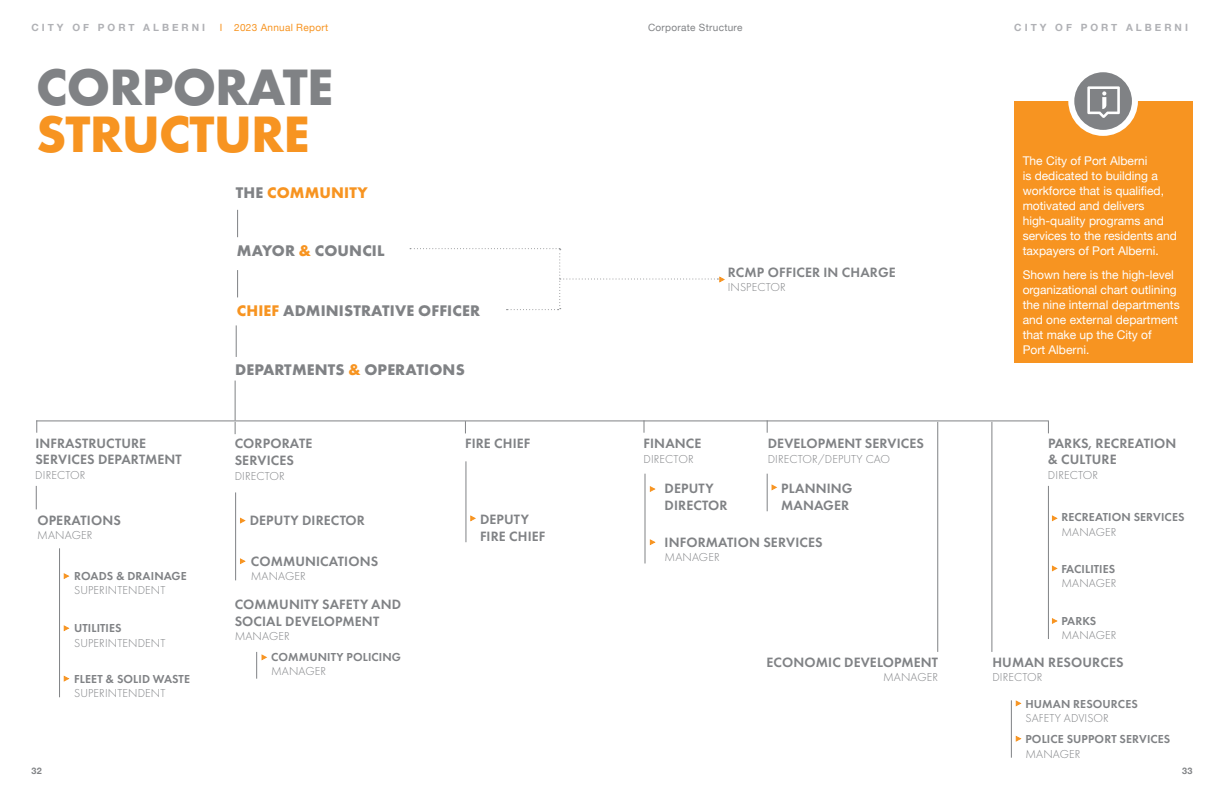
<style>
.page{position:relative;width:1224px;height:792px;background:#fff}
.page>*{position:absolute;margin:0;border:0;box-sizing:border-box;transform-origin:0 0}
.H1_-_grey{font:700 47px/47px "Futura";letter-spacing:-.02em;color:#808285}
.H2_Grey{font:700 16px "Futura PT";letter-spacing:.01em;color:#808285}
.H2_Grey-2{font:700 16px "Futura PT";letter-spacing:.01em;color:#f79421}
.H3_Grey{font:600 14px/16.8px "Futura PT";letter-spacing:.01em;color:#808285}
.Body_Text{font:12px/15px "Helvetica Neue";color:#fff}
.H4_Grey{font:600 12px/14.4px "Futura PT";letter-spacing:.01em;color:#808285}
.H3_Grey-2{font:300 12px "Futura PT";letter-spacing:.01em;color:#808285}
.H4_Grey-2{font:300 12px/14.4px "Futura PT";letter-spacing:.01em;color:#808285}
.Footer_Text{font:700 10px "Helvetica Neue";letter-spacing:.3em;color:#b0b1b5}
.Header_Text_Section{font:10px "Helvetica Neue";letter-spacing:.03em;color:#808285}
.Footer_Text-2{font:10px "Helvetica Neue";letter-spacing:.03em;color:#f79421}
.t1{font:700 9px "Helvetica Neue";color:#808285}
.s1{color:#f79421}
.s2{color:#808285}
.s3{font-weight:300}
.s4{font-weight:600}
</style>
<div class="page">
<svg style="left:36px;top:421px;width:1px;height:12px"></svg>
<svg style="left:235px;top:422px;width:1px;height:12px"></svg>
<svg style="left:465px;top:421px;width:1px;height:12px"></svg>
<svg style="left:237px;top:210px;width:1px;height:27px"></svg>
<svg style="left:237px;top:270px;width:1px;height:27px"></svg>
<hr style="left:236px;top:325px;width:1px;height:32px;background:#808285">
<svg style="left:36px;top:486px;width:1px;height:23px"></svg>
<hr style="left:235px;top:492px;width:1px;height:88px;background:#808285">
<hr style="left:465px;top:461px;width:1px;height:81px;background:#808285">
<hr style="left:767px;top:474px;width:1px;height:37px;background:#808285">
<hr style="left:235px;top:381px;width:1px;height:39px;background:#808285">
<hr style="left:59px;top:548px;width:1px;height:149px;background:#808285">
<svg style="left:63px;top:675px;width:7px;height:7px"></svg>
<svg style="left:63px;top:573px;width:7px;height:6px"></svg>
<svg style="left:240px;top:517px;width:6px;height:7px"></svg>
<svg style="left:470px;top:515px;width:6px;height:7px"></svg>
<svg style="left:771px;top:484px;width:7px;height:7px"></svg>
<svg style="left:240px;top:558px;width:6px;height:7px"></svg>
<svg style="left:63px;top:625px;width:7px;height:7px"></svg>
<svg style="left:256px;top:652px;width:11px;height:27px"></svg>
<hr style="left:36px;top:420px;width:1013px;height:1px;background:#808285">
<hr style="left:937px;top:422px;width:1px;height:230px;background:#808285">
<svg style="left:644px;top:420px;width:1px;height:13px"></svg>
<svg style="left:767px;top:420px;width:1px;height:13px"></svg>
<svg style="left:410px;top:248px;width:315px;height:62px"></svg>
<hr style="left:991px;top:422px;width:1px;height:230px;background:#808285">
<svg style="left:1048px;top:421px;width:1px;height:12px"></svg>
<hr style="left:1048px;top:486px;width:1px;height:153px;background:#808285">
<svg style="left:1051px;top:515px;width:7px;height:7px"></svg>
<svg style="left:1051px;top:565px;width:7px;height:7px"></svg>
<svg style="left:1051px;top:618px;width:7px;height:6px"></svg>
<div style="left:1014px;top:101px;width:178px;height:262px;background:#f79421"></div>
<svg style="left:1071px;top:69px;width:64px;height:64px;background:#959799"></svg>
<div style="left:1068px;top:66px;width:70px;height:70px;border:6px solid #fff;border-radius:50%"></div>
<svg style="left:1087px;top:86px;width:33px;height:32px"></svg>
<hr style="left:644px;top:474px;width:2px;height:89px;background:#808285">
<svg style="left:649px;top:486px;width:7px;height:6px"></svg>
<svg style="left:649px;top:539px;width:7px;height:6px"></svg>
<svg style="left:1015px;top:735px;width:7px;height:7px"></svg>
<svg style="left:1015px;top:700px;width:7px;height:7px"></svg>
<hr style="left:1011px;top:700px;width:1px;height:58px;background:#808285">
<p class="Footer_Text" style="left:32px;top:19px;width:175px">CITY OF PORT ALBERNI</p>
<p class="Footer_Text-2" style="left:220px;top:20px;width:110px">I 2023 Annual Report</p>
<p class="H1_-_grey" style="left:36px;top:64px;width:299px">CORPORATE<br><span class="s1">STRUCTURE</span></p>
<p class="H2_Grey-2" style="left:236px;top:182px;width:133px"><span class="s2">THE</span> COMMUNITY</p>
<p class="H2_Grey" style="left:237px;top:240px;width:149px">MAYOR <span class="s1">&amp;</span> COUNCIL</p>
<p class="H2_Grey" style="left:237px;top:301px;width:245px"><span class="s1">CHIEF</span> ADMINISTRATIVE OFFICER</p>
<p class="H3_Grey" style="left:35px;top:434px;width:148px">INFRASTRUCTURE<br>SERVICES DEPARTMENT</p>
<p class="H3_Grey-2" style="left:35px;top:468px;width:52px">DIRECTOR</p>
<p class="H3_Grey" style="left:37px;top:512px;width:85px">OPERATIONS</p>
<p class="H3_Grey-2" style="left:37px;top:528px;width:57px">MANAGER</p>
<p class="H4_Grey" style="left:74px;top:568px;width:114px">ROADS &amp; DRAINAGE<br><span class="s3">SUPERINTENDENT</span></p>
<p class="H4_Grey-2" style="left:74px;top:621px;width:93px"><span class="s4">UTILITIES<br></span>SUPERINTENDENT</p>
<p class="H4_Grey" style="left:74px;top:672px;width:117px">FLEET &amp; SOLID WASTE</p>
<p class="H4_Grey-2" style="left:74px;top:686px;width:93px">SUPERINTENDENT</p>
<h2 class="H2_Grey" style="left:235px;top:359px;width:231px">DEPARTMENTS <span class="s1">&amp;</span> OPERATIONS</h2>
<p class="H3_Grey" style="left:235px;top:435px;width:79px">CORPORATE<br>SERVICES</p>
<p class="H3_Grey-2" style="left:235px;top:469px;width:52px">DIRECTOR</p>
<p class="H3_Grey" style="left:465px;top:434px;width:67px">FIRE CHIEF</p>
<p class="H3_Grey" style="left:250px;top:512px;width:117px">DEPUTY DIRECTOR</p>
<p class="H3_Grey" style="left:480px;top:511px;width:67px">DEPUTY<br>FIRE CHIEF</p>
<p class="H3_Grey" style="left:251px;top:553px;width:129px">COMMUNICATIONS</p>
<p class="H3_Grey-2" style="left:251px;top:570px;width:57px">MANAGER</p>
<p class="H3_Grey" style="left:235px;top:596px;width:168px">COMMUNITY SAFETY AND<br>SOCIAL DEVELOPMENT</p>
<p class="H3_Grey-2" style="left:235px;top:630px;width:57px">MANAGER</p>
<p class="H4_Grey" style="left:271px;top:650px;width:131px">COMMUNITY POLICING</p>
<p class="H4_Grey-2" style="left:271px;top:664px;width:57px">MANAGER</p>
<p class="Header_Text_Section" style="left:648px;top:20px;width:96px">Corporate Structure</p>
<p class="H3_Grey" style="left:728px;top:263px;width:170px">RCMP OFFICER IN CHARGE</p>
<p class="H3_Grey-2" style="left:728px;top:280px;width:60px">INSPECTOR</p>
<p class="H3_Grey" style="left:644px;top:435px;width:59px">FINANCE</p>
<p class="H3_Grey-2" style="left:644px;top:452px;width:52px">DIRECTOR</p>
<p class="H3_Grey" style="left:768px;top:435px;width:158px">DEVELOPMENT SERVICES</p>
<p class="H3_Grey-2" style="left:768px;top:452px;width:124px">DIRECTOR/DEPUTY CAO</p>
<p class="H3_Grey" style="left:665px;top:480px;width:64px">DEPUTY<br>DIRECTOR</p>
<p class="H3_Grey" style="left:781px;top:480px;width:73px">PLANNING</p>
<p class="H3_Grey" style="left:781px;top:497px;width:69px">MANAGER</p>
<p class="H3_Grey" style="left:665px;top:533px;width:160px">INFORMATION SERVICES</p>
<p class="H3_Grey-2" style="left:665px;top:550px;width:57px">MANAGER</p>
<p class="H3_Grey" style="left:767px;top:654px;width:173px">ECONOMIC DEVELOPMENT</p>
<p class="H3_Grey-2" style="left:883px;top:671px;width:57px">MANAGER</p>
<p class="Footer_Text" style="left:1014px;top:19px;width:175px">CITY OF PORT ALBERNI</p>
<p class="Body_Text" style="left:1023px;top:154px;width:156px">The City of Port Alberni<br>is dedicated to building a workforce that is qualified, motivated and delivers high-quality programs and services to the residents and taxpayers of Port Alberni.</p>
<p class="Body_Text" style="left:1023px;top:268px;width:158px">Shown here is the high-level organizational chart outlining the nine internal departments and one external department that make up the City of<br>Port Alberni.</p>
<p class="H3_Grey" style="left:1048px;top:434px;width:130px">PARKS, RECREATION &amp; CULTURE</p>
<p class="H4_Grey-2" style="left:1048px;top:468px;width:52px">DIRECTOR</p>
<p class="H4_Grey" style="left:1061px;top:510px;width:125px">RECREATION SERVICES<br><span class="s3">MANAGER</span></p>
<p class="H4_Grey" style="left:1061px;top:561px;width:57px">FACILITIES<br><span class="s3">MANAGER</span></p>
<p class="H4_Grey" style="left:1061px;top:613px;width:36px">PARKS</p>
<p class="H4_Grey-2" style="left:1061px;top:628px;width:57px">MANAGER</p>
<p class="H3_Grey" style="left:992px;top:654px;width:133px">HUMAN RESOURCES</p>
<p class="H3_Grey-2" style="left:992px;top:671px;width:52px">DIRECTOR</p>
<p class="H4_Grey" style="left:1025px;top:697px;width:114px">HUMAN RESOURCES<br><span class="s3">SAFETY ADVISOR</span></p>
<p class="H4_Grey" style="left:1025px;top:732px;width:146px">POLICE SUPPORT SERVICES<br><span class="s3">MANAGER</span></p>
<p class="t1" style="left:32px;top:764px;width:12px">32</p>
<p class="t1" style="left:1182px;top:764px;width:12px">33</p>
</div>
